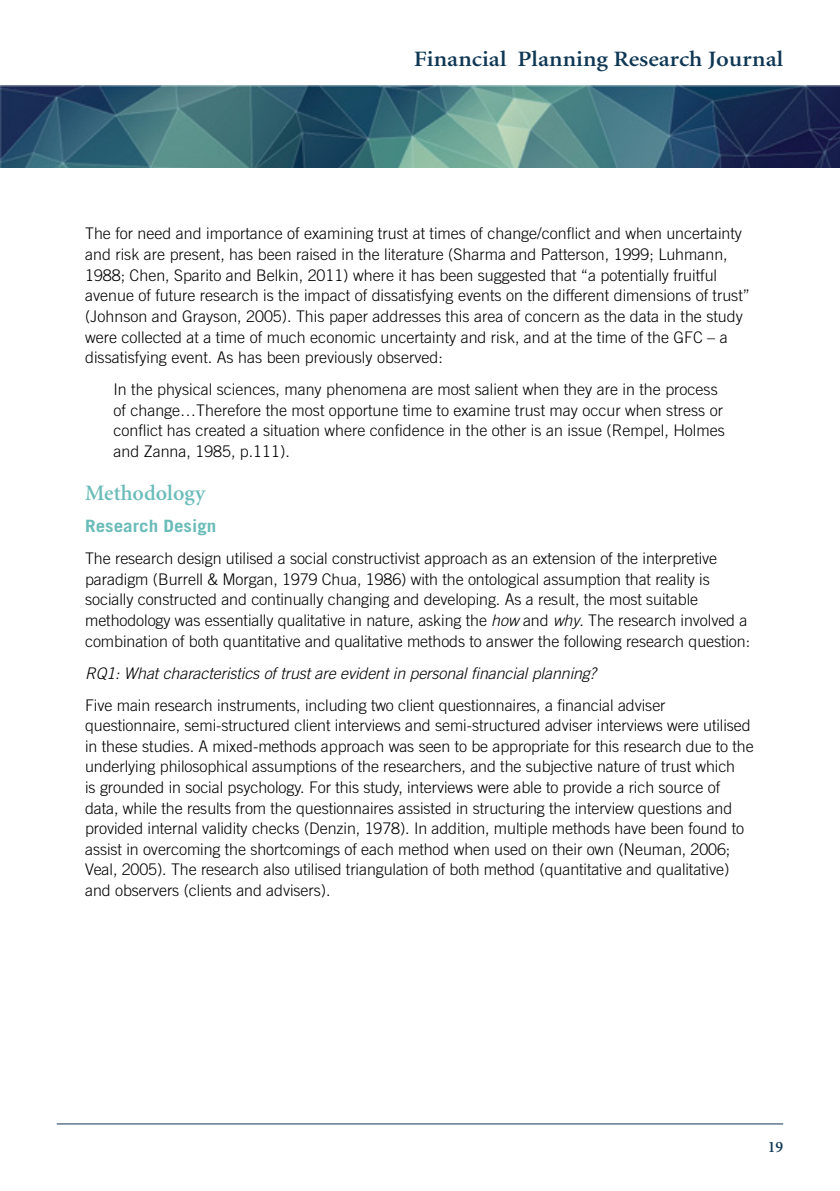
<style>
.page{position:relative;width:840px;height:1191px;background:#fff}
.page>*{position:absolute;margin:0;border:0;box-sizing:border-box;transform-origin:0 0}
.t1{font:600 22px "Minion";color:#0f3754;scale:1.12 1}
.Subheading{font:600 22px "Minion";color:#6bbcb9}
.Subheading_2{font:700 17px "Trade Gothic";color:#6bbcb9;scale:1.12 1}
.Body_copy{font:300 16px/20.6px "Trade Gothic";letter-spacing:-.005em;color:#000}
._5mm_indent{font:300 16px/20.6px "Trade Gothic";color:#000}
.Body_copy-2{font:italic 300 16px "Trade Gothic";letter-spacing:-.005em;color:#000}
.t2{font:600 16px "Minion";color:#0f3754}
.s1{font-style:italic}
</style>
<div class="page">
<hr style="left:57px;top:1123px;width:725px;height:1px;background:#0f3754">
<img style="left:0;top:86px;width:839px;height:82px">
<h1 class="t1" style="left:413px;top:48px;width:331px">Financial Planning Research Journal</h1>
<p class="Body_copy" style="left:85px;top:223px;width:666px">The for need and importance of examining trust at times of change/conflict and when uncertainty and risk are present, has been raised in the literature (Sharma and Patterson, 1999; Luhmann, 1988; Chen, Sparito and Belkin, 2011) where it has been suggested that “a potentially fruitful avenue of future research is the impact of dissatisfying events on the different dimensions of trust” (Johnson and Grayson, 2005). This paper addresses this area of concern as the data in the study were collected at a time of much economic uncertainty and risk, and at the time of the GFC – a dissatisfying event. As has been previously observed:</p>
<p class="_5mm_indent" style="left:113px;top:379px;width:612px">In the physical sciences, many phenomena are most salient when they are in the process of change…Therefore the most opportune time to examine trust may occur when stress or conflict has created a situation where confidence in the other is an issue (Rempel, Holmes and Zanna, 1985, p.111).</p>
<p class="Subheading" style="left:85px;top:482px;width:122px">Methodology</p>
<p class="Subheading_2" style="left:85px;top:516px;width:119px">Research Design</p>
<p class="Body_copy" style="left:85px;top:548px;width:666px">The research design utilised a social constructivist approach as an extension of the interpretive paradigm (Burrell &amp; Morgan, 1979 Chua, 1986) with the ontological assumption that reality is socially constructed and continually changing and developing. As a result, the most suitable methodology was essentially qualitative in nature, asking the <span class="s1">how</span> and <span class="s1">why</span>. The research involved a combination of both quantitative and qualitative methods to answer the following research question:</p>
<p class="Body_copy-2" style="left:85px;top:663px;width:512px">RQ1: What characteristics of trust are evident in personal financial planning?</p>
<p class="Body_copy" style="left:85px;top:694px;width:669px">Five main research instruments, including two client questionnaires, a financial adviser questionnaire, semi-structured client interviews and semi-structured adviser interviews were utilised in these studies. A mixed-methods approach was seen to be appropriate for this research due to the underlying philosophical assumptions of the researchers, and the subjective nature of trust which<br>is grounded in social psychology. For this study, interviews were able to provide a rich source of data, while the results from the questionnaires assisted in structuring the interview questions and provided internal validity checks (Denzin, 1978). In addition, multiple methods have been found to assist in overcoming the shortcomings of each method when used on their own (Neuman, 2006; Veal, 2005). The research also utilised triangulation of both method (quantitative and qualitative) and observers (clients and advisers).</p>
<p class="t2" style="left:767px;top:1138px;width:17px">19</p>
</div>
